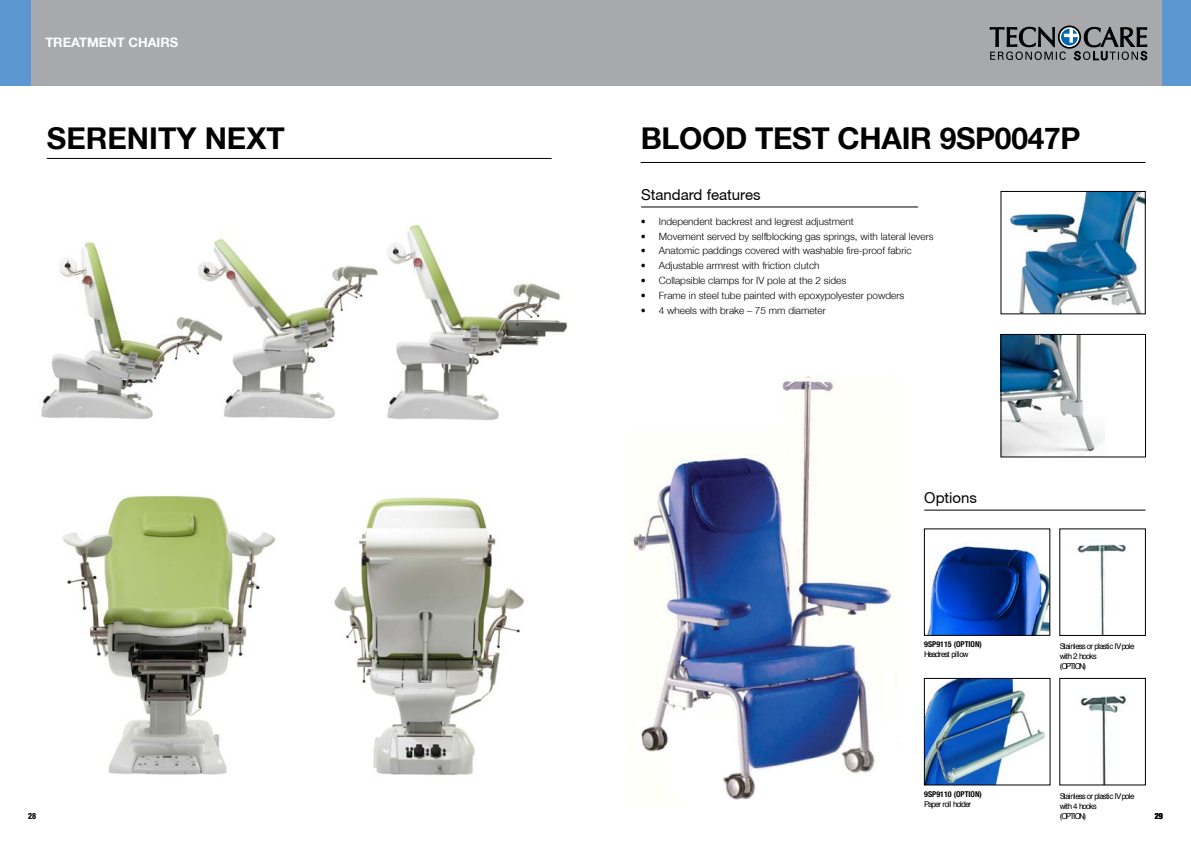
<style>
.page{position:relative;width:1191px;height:842px;background:#fff}
.page>*{position:absolute;margin:0;border:0;box-sizing:border-box;transform-origin:0 0}
.t1{font:700 30px "Helvetica 75";letter-spacing:-.01em;color:#000}
.t2{font:15px "Helvetica 55 Roman";color:#000}
.t3{font:700 13px "Helvetica 75";color:#fff}
.t4{font:300 10px "Helvetica 45";color:#000}
.t5{font:8px/10px "Helvetica";letter-spacing:-.11em;color:#000}
.t6{font:700 condensed 8px "Helvetica 77";color:#000}
.t7{font:900 condensed 8px "Helvetica";color:#000}
</style>
<div class="page">
<div style="left:0;top:0;width:604px;height:85px;background:#a7a9ac"></div>
<div style="left:0;top:0;width:30px;height:85px;background:#5d97d1"></div>
<img style="left:630px;top:376px;width:264px;height:424px">
<hr style="left:640px;top:162px;width:505px;height:1px;background:#000">
<img style="left:1010px;top:193px;width:133px;height:119px">
<img style="left:927px;top:544px;width:121px;height:89px">
<img style="left:1003px;top:336px;width:101px;height:119px">
<div style="left:1001px;top:334px;width:144px;height:123px;border:1px solid #000"></div>
<img style="left:926px;top:680px;width:120px;height:103px">
<div style="left:924px;top:678px;width:126px;height:107px;border:1px solid #000"></div>
<img style="left:1080px;top:695px;width:47px;height:88px">
<img style="left:1077px;top:544px;width:50px;height:89px">
<hr style="left:924px;top:510px;width:221px;height:1px;background:#000">
<hr style="left:641px;top:207px;width:277px;height:1px;background:#000">
<div style="left:587px;top:0;width:604px;height:85px;background:#a7a9ac"></div>
<div style="left:1162px;top:0;width:29px;height:85px;background:#5d97d1"></div>
<div style="left:1057px;top:26px;width:24px;height:23px;background:#000;border-radius:50%"></div>
<svg style="left:989px;top:27px;width:158px;height:33px"></svg>
<img style="left:62px;top:495px;width:214px;height:280px">
<img style="left:333px;top:497px;width:191px;height:279px">
<img style="left:41px;top:242px;width:134px;height:177px">
<img style="left:175px;top:238px;width:203px;height:181px">
<img style="left:387px;top:224px;width:181px;height:197px">
<hr style="left:47px;top:158px;width:504px;height:1px;background:#000">
<h3 class="t3" style="left:45px;top:38px;width:134px">TREATMENT CHAIRS</h3>
<h1 class="t1" style="left:47px;top:128px;width:239px">SERENITY NEXT</h1>
<p class="t7" style="left:28px;top:811px;width:9px">28</p>
<h1 class="t1" style="left:640px;top:128px;width:441px">BLOOD TEST CHAIR 9SP0047P</h1>
<h2 class="t2" style="left:641px;top:189px;width:121px">Standard features</h2>
<p class="t4" style="left:641px;top:218px;width:214px">• Independent backrest and legrest adjustment</p>
<p class="t4" style="left:641px;top:232px;width:294px">• Movement served by selfblocking gas springs, with lateral levers</p>
<p class="t4" style="left:641px;top:247px;width:272px">• Anatomic paddings covered with washable fire-proof fabric</p>
<p class="t4" style="left:641px;top:262px;width:180px">• Adjustable armrest with friction clutch</p>
<p class="t4" style="left:641px;top:277px;width:207px">• Collapsible clamps for IV pole at the 2 sides</p>
<p class="t4" style="left:641px;top:292px;width:265px">• Frame in steel tube painted with epoxypolyester powders</p>
<p class="t4" style="left:641px;top:307px;width:187px">• 4 wheels with brake – 75 mm diameter</p>
<h2 class="t2" style="left:924px;top:492px;width:54px">Options</h2>
<p class="t6" style="left:924px;top:641px;width:59px">9SP9115 (OPTION)</p>
<p class="t5" style="left:924px;top:650px;width:46px">Headrest pillow</p>
<p class="t5" style="left:1059px;top:642px;width:76px">Stainless or plastic IV pole with 2 hooks<br>(OPTION)</p>
<p class="t6" style="left:924px;top:791px;width:59px">9SP9110 (OPTION)</p>
<p class="t5" style="left:924px;top:800px;width:48px">Paper roll holder</p>
<p class="t5" style="left:1059px;top:792px;width:76px">Stainless or plastic IV pole with 4 hooks<br>(OPTION)</p>
<p class="t7" style="left:1155px;top:811px;width:9px">29</p>
</div>
